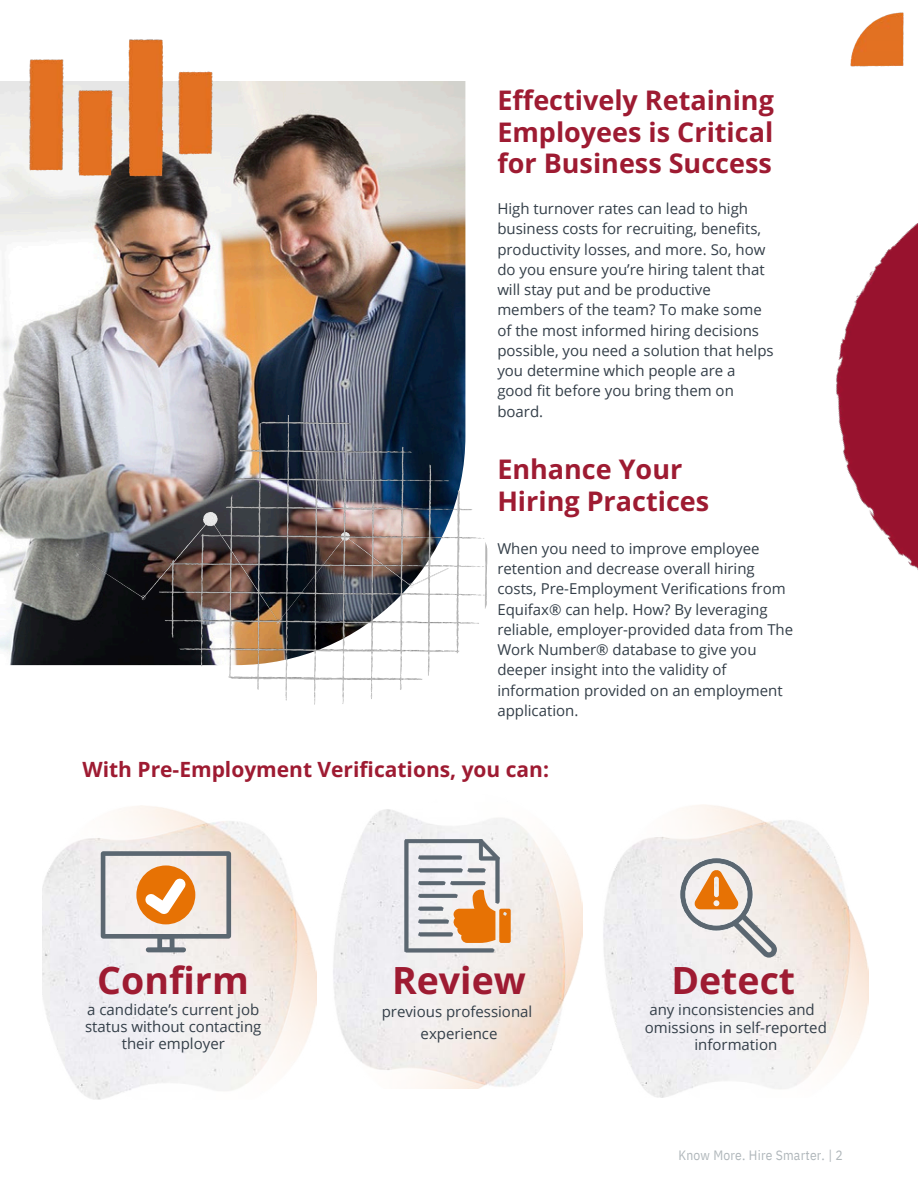
<style>
.page{position:relative;width:918px;height:1188px;background:#fff}
.page>*{position:absolute;margin:0;border:0;box-sizing:border-box;transform-origin:0 0}
.t1{font:700 37.5px "Open Sans";color:#9e1b32}
.t2{font:700 27px/31.5px "Open Sans";color:#9e1b32}
.t3{font:700 21px "Open Sans";color:#9e1b32}
.t4{font:15px/20.2px "Open Sans";color:#333e48;text-align:center}
.t5{font:13.5px "IBM Plex Sans Cond";letter-spacing:.02em;color:#b0b7bb}
</style>
<div class="page">
<img style="left:0;top:81px;width:465px;height:584px">
<img style="left:22px;top:59px;width:48px;height:118px">
<img style="left:71px;top:82px;width:49px;height:102px">
<img style="left:122px;top:39px;width:48px;height:145px">
<img style="left:171px;top:71px;width:48px;height:91px">
<img style="left:68px;top:505px;width:69px;height:127px">
<img style="left:856px;top:12px;width:48px;height:31px">
<img style="left:333px;top:809px;width:250px;height:279px">
<img style="left:42px;top:806px;width:275px;height:294px">
<img style="left:603px;top:805px;width:266px;height:293px">
<svg style="left:101px;top:851px;width:130px;height:101px"></svg>
<img style="left:137px;top:408px;width:351px;height:297px">
<div style="left:499px;top:909px;width:12px;height:34px;background:#e77204;border-radius:2px"></div>
<svg style="left:404px;top:839px;width:103px;height:113px"></svg>
<svg style="left:680px;top:857px;width:97px;height:101px"></svg>
<img style="left:836px;top:43px;width:82px;height:527px">
<h4 class="t2" style="left:497px;top:84px;width:278px;text-align:justify">Effectively Retaining Employees is Critical for Business Success</h4>
<p class="t4" style="left:497px;top:198px;width:278px;text-align:left">High turnover rates can lead to high business costs for recruiting, benefits, productivity losses, and more. So, how do you ensure you’re hiring talent that will stay put and be productive members of the team? To make some of the most informed hiring decisions possible, you need a solution that helps you determine which people are a good fit before you bring them on board.</p>
<p class="t2" style="left:497px;top:453px;width:213px">Enhance Your<br>Hiring Practices</p>
<h1 class="t4" style="left:497px;top:538px;width:297px;text-align:left">When you need to improve employee retention and decrease overall hiring costs, Pre-Employment Verifications from Equifax® can help. How? By leveraging reliable, employer-provided data from The Work Number® database to give you deeper insight into the validity of information provided on an employment application.</h1>
<h4 class="t3" style="left:82px;top:754px;width:468px">With Pre-Employment Verifications, you can:</h4>
<p class="t1" style="left:97px;top:954px;width:153px">Confirm</p>
<h1 class="t1" style="left:392px;top:954px;width:135px">Review</h1>
<h1 class="t4" style="left:382px;top:1001px;width:152px;line-height:21.3px">previous professional experience</h1>
<h4 class="t1" style="left:671px;top:954px;width:125px">Detect</h4>
<h2 class="t4" style="left:85px;top:1001px;width:178px;line-height:16.8px">a candidate’s current job status without contacting their employer</h2>
<h4 class="t4" style="left:649px;top:999px;width:167px">any inconsistencies and</h4>
<h3 class="t4" style="left:645px;top:1019px;width:184px;line-height:16.8px">omissions in self-reported information</h3>
<h4 class="t5" style="left:678px;top:1146px;width:166px">Know More. Hire Smarter. | 2</h4>
</div>
